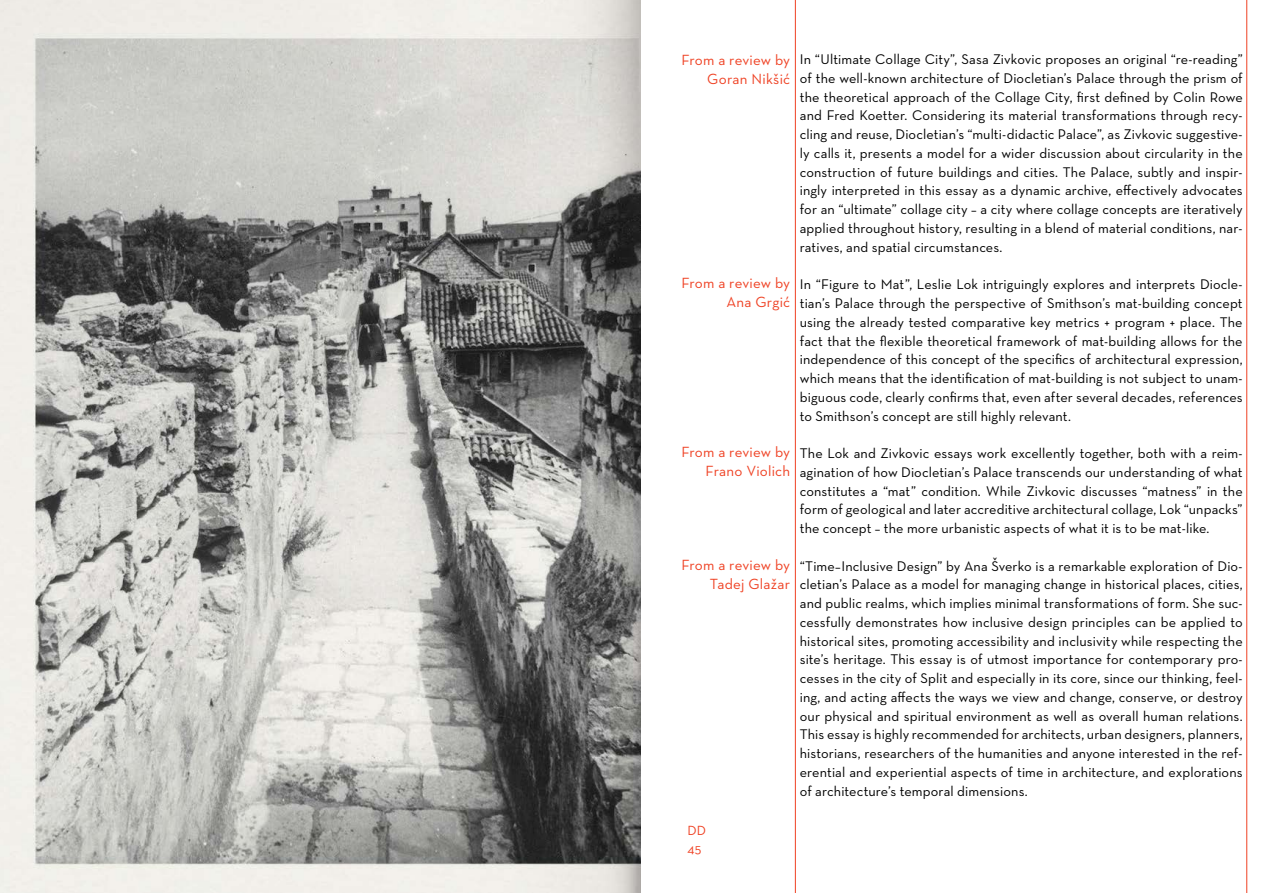
<style>
.page{position:relative;width:1276px;height:893px;background:#fff}
.page>*{position:absolute;margin:0;border:0;box-sizing:border-box;transform-origin:0 0}
.t1{font:500 15px/18.8px "Neutra Text CE";letter-spacing:.015em;color:#ef4123;text-align:right}
.t2{font:500 14.25px/18.8px "Neutra Text CE";letter-spacing:.01em;color:#000;text-align:justify}
.t3{font:500 13.5px/18.1px "Neutra Text CE";color:#ef4123}
</style>
<div class="page">
<hr style="left:1246px;top:0;width:1px;height:893px;background:#ef4123">
<hr style="left:795px;top:0;width:1px;height:893px;background:#ef4123">
<img style="left:0;top:0;width:640px;height:893px">
<p class="t1" style="left:681px;top:50px;width:110px">From a review by<br>Goran Nikšić</p>
<p class="t1" style="left:681px;top:273px;width:110px">From a review by<br>Ana Grgić</p>
<p class="t1" style="left:681px;top:442px;width:110px">From a review by<br>Frano Violich</p>
<p class="t1" style="left:681px;top:556px;width:110px">From a review by<br>Tadej Glažar</p>
<p class="t2" style="left:800px;top:50px;width:444px">In “Ultimate Collage City”, Sasa Zivkovic proposes an original “re-reading” of the well-known architecture of Diocletian’s Palace through the prism of the theoretical approach of the Collage City, first defined by Colin Rowe and Fred Koetter. Considering its material transformations through recy&shy;cling and reuse, Diocletian’s “multi-didactic Palace”, as Zivkovic suggestive&shy;ly calls it, presents a model for a wider discussion about circularity in the construction of future buildings and cities. The Palace, subtly and inspir&shy;ingly interpreted in this essay as a dynamic archive, effectively advocates for an “ultimate” collage city – a city where collage concepts are iteratively applied throughout history, resulting in a blend of material conditions, nar&shy;ratives, and spatial circumstances.</p>
<p class="t2" style="left:800px;top:275px;width:444px">In “Figure to Mat”, Leslie Lok intriguingly explores and interprets Diocle&shy;tian’s Palace through the perspective of Smithson’s mat-building concept using the already tested comparative key metrics + program + place. The fact that the flexible theoretical framework of mat-building allows for the independence of this concept of the specifics of architectural expression, which means that the identification of mat-building is not subject to unam&shy;biguous code, clearly confirms that, even after several decades, references to Smithson’s concept are still highly relevant.</p>
<p class="t2" style="left:800px;top:444px;width:444px">The Lok and Zivkovic essays work excellently together, both with a reim&shy;agination of how Diocletian’s Palace transcends our understanding of what constitutes a “mat” condition. While Zivkovic discusses “matness” in the form of geological and later accreditive architectural collage, Lok “unpacks” the concept – the more urbanistic aspects of what it is to be mat-like.</p>
<p class="t2" style="left:800px;top:556px;width:444px">“Time–Inclusive Design” by Ana Šverko is a remarkable exploration of Dio&shy;cletian’s Palace as a model for managing change in historical places, cities, and public realms, which implies minimal transformations of form. She suc&shy;cessfully demonstrates how inclusive design principles can be applied to historical sites, promoting accessibility and inclusivity while respecting the site’s heritage. This essay is of utmost importance for contemporary pro&shy;cesses in the city of Split and especially in its core, since our thinking, feel&shy;ing, and acting affects the ways we view and change, conserve, or destroy our physical and spiritual environment as well as overall human relations.<br>This essay is highly recommended for architects, urban designers, planners, historians, researchers of the humanities and anyone interested in the ref&shy;erential and experiential aspects of time in architecture, and explorations of architecture’s temporal dimensions.</p>
<p class="t3" style="left:687px;top:821px;width:20px">DD<br>45</p>
</div>
